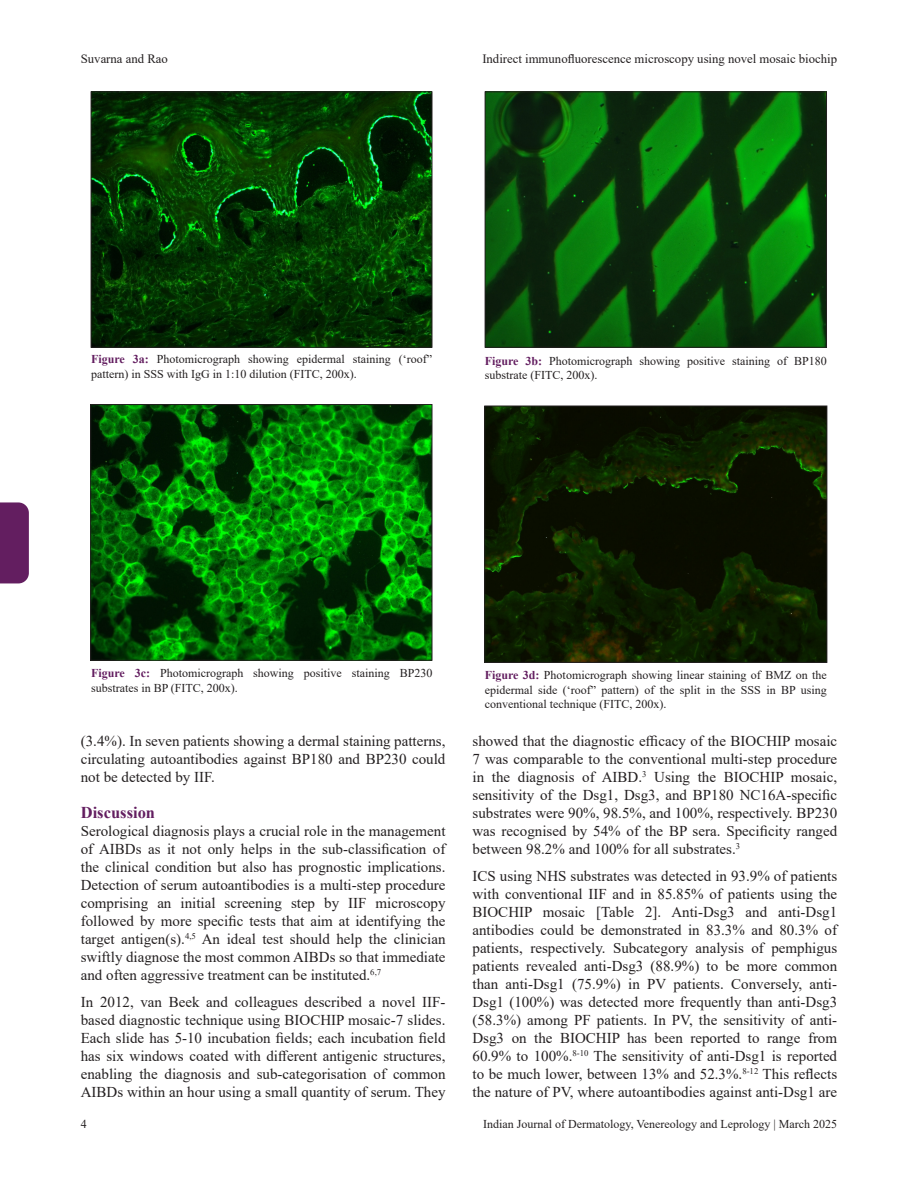
<style>
.page{position:relative;width:918px;height:1188px;background:#fff}
.page>*{position:absolute;margin:0;border:0;box-sizing:border-box;transform-origin:0 0}
.Head-A{font:700 16.5px "Times New Roman";color:#631e60}
.para{font:15px/18px "Times New Roman";color:#231f20;text-align:justify}
.para_first{font:15px/18px "Times New Roman";color:#231f20;text-align:justify}
.para_last{font:15px/18px "Times New Roman";color:#231f20;text-align:justify}
.t1{font:12.75px "Times New Roman";color:#231f20}
.float_figure_figure{font:12px/14.4px "Times New Roman";color:#231f20}
.s1{font-weight:700;color:#631e60}
</style>
<div class="page">
<div style="left:0;top:502px;width:29px;height:81px;background:#631e60"></div>
<img style="left:93px;top:93px;width:337px;height:253px">
<div style="left:91px;top:91px;width:341px;height:257px;border:1px solid #231f20"></div>
<img style="left:487px;top:93px;width:338px;height:253px">
<div style="left:485px;top:91px;width:342px;height:257px;border:1px solid #231f20"></div>
<img style="left:92px;top:406px;width:338px;height:253px">
<div style="left:90px;top:404px;width:342px;height:257px;border:1px solid #231f20"></div>
<img style="left:486px;top:408px;width:339px;height:253px">
<div style="left:484px;top:406px;width:343px;height:257px;border:1px solid #231f20"></div>
<p class="t1" style="left:81px;top:50px;width:89px">Suvarna and Rao</p>
<p class="t1" style="left:482px;top:50px;width:356px">Indirect immunofluorescence microscopy using novel mosaic biochip</p>
<p class="float_figure_figure" style="left:91px;top:352px;width:342px"><span class="s1">Figure 3a:</span> Photomicrograph showing epidermal staining (‘roof” pattern) in SSS with IgG in 1:10 dilution (FITC, 200x).</p>
<p class="float_figure_figure" style="left:485px;top:353px;width:344px"><span class="s1">Figure 3b:</span> Photomicrograph showing positive staining of BP180 substrate (FITC, 200x).</p>
<p class="float_figure_figure" style="left:91px;top:666px;width:343px"><span class="s1">Figure 3c:</span> Photomicrograph showing positive staining BP230 substrates in BP (FITC, 200x).</p>
<p class="float_figure_figure" style="left:485px;top:668px;width:344px;text-align:justify"><span class="s1">Figure 3d:</span> Photomicrograph showing linear staining of BMZ on the epidermal side (‘roof” pattern) of the split in the SSS in BP using conventional technique (FITC, 200x).</p>
<p class="para_last" style="left:81px;top:731px;width:366px">(3.4%). In seven patients showing a dermal staining patterns, circulating autoantibodies against BP180 and BP230 could not be detected by IIF.</p>
<p class="Head-A" style="left:81px;top:800px;width:76px">Discussion</p>
<p class="para_first" style="left:81px;top:821px;width:366px">Serological diagnosis plays a crucial role in the management of AIBDs as it not only helps in the sub-classification of the clinical condition but also has prognostic implications.<br>Detection of serum autoantibodies is a multi-step procedure comprising an initial screening step by IIF microscopy followed by more specific tests that aim at identifying the target antigen(s).<sup>4,5</sup> An ideal test should help the clinician swiftly diagnose the most common AIBDs so that immediate and often aggressive treatment can be instituted.<sup>6,7</sup></p>
<p class="para" style="left:81px;top:992px;width:366px">In 2012, van Beek and colleagues described a novel IIF&shy;based diagnostic technique using BIOCHIP mosaic-7 slides.<br>Each slide has 5-10 incubation fields; each incubation field has six windows coated with different antigenic structures, enabling the diagnosis and sub-categorisation of common AIBDs within an hour using a small quantity of serum. They</p>
<p class="para" style="left:472px;top:731px;width:366px">showed that the diagnostic efficacy of the BIOCHIP mosaic 7 was comparable to the conventional multi-step procedure in the diagnosis of AIBD.<sup>3</sup> Using the BIOCHIP mosaic, sensitivity of the Dsg1, Dsg3, and BP180 NC16A-specific substrates were 90%, 98.5%, and 100%, respectively. BP230 was recognised by 54% of the BP sera. Specificity ranged between 98.2% and 100% for all substrates.<sup>3</sup></p>
<p class="para" style="left:472px;top:866px;width:366px">ICS using NHS substrates was detected in 93.9% of patients with conventional IIF and in 85.85% of patients using the BIOCHIP mosaic [Table 2]. Anti-Dsg3 and anti-Dsg1 antibodies could be demonstrated in 83.3% and 80.3% of patients, respectively. Subcategory analysis of pemphigus patients revealed anti-Dsg3 (88.9%) to be more common than anti-Dsg1 (75.9%) in PV patients. Conversely, anti-Dsg1 (100%) was detected more frequently than anti-Dsg3 (58.3%) among PF patients. In PV, the sensitivity of anti-Dsg3 on the BIOCHIP has been reported to range from 60.9% to 100%.<sup>8-10</sup> The sensitivity of anti-Dsg1 is reported to be much lower, between 13% and 52.3%.<sup>8-12</sup> This reflects the nature of PV, where autoantibodies against anti-Dsg1 are</p>
<p class="float_figure_figure" style="left:81px;top:1117px;width:7px">4</p>
<p class="float_figure_figure" style="left:483px;top:1117px;width:355px">Indian Journal of Dermatology, Venereology and Leprology | March 2025</p>
</div>
